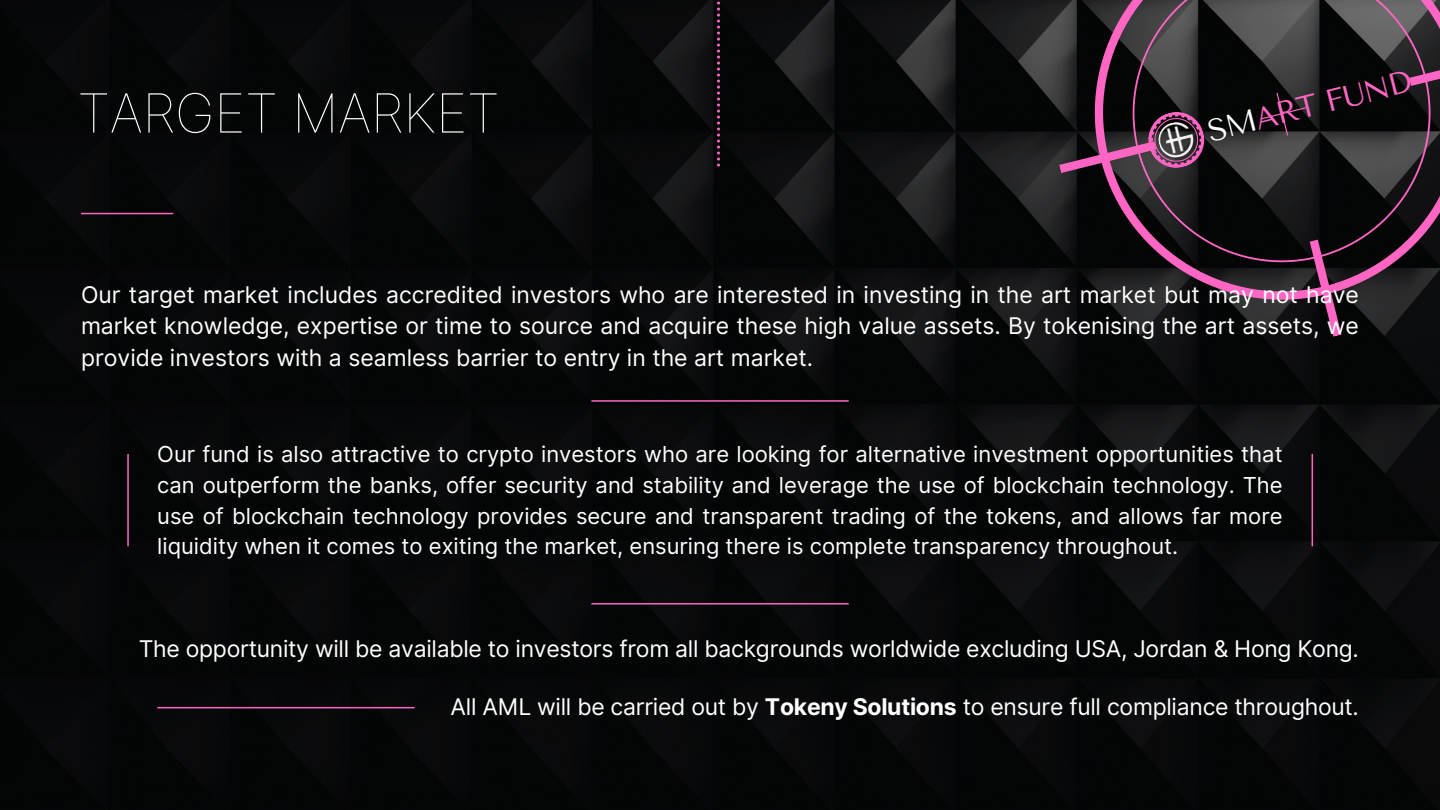
<style>
.page{position:relative;width:1440px;height:810px;background:#fff}
.page>*{position:absolute;margin:0;border:0;box-sizing:border-box;transform-origin:0 0}
.t1{font:54px "Inter Thin BETA";letter-spacing:-.01em;color:#fff}
.t2{font:30.8px "Tenor Sans";color:#ff66c4}
.t3{font:23px/31.5px "Inter";letter-spacing:-.01em;color:#fff;text-align:justify}
.t4{font:22px/30.8px "Inter";color:#fff;text-align:justify}
.s1{color:#fff}
.s2{font-weight:700}
</style>
<div class="page">
<img style="left:0;top:0;width:1440px;height:810px">
<hr style="left:81px;top:213px;width:92px;height:1px;background:#ff66c4">
<svg style="left:717px;top:2px;width:3px;height:165px"></svg>
<svg style="left:1004px;top:0;width:436px;height:391px;background:#241e23"></svg>
<hr style="left:1312px;top:454px;width:1px;height:92px;background:#ff66c4">
<hr style="left:591px;top:400px;width:258px;height:2px;background:#ff66c4">
<hr style="left:127px;top:454px;width:2px;height:92px;background:#ff66c4">
<hr style="left:591px;top:603px;width:258px;height:2px;background:#ff66c4">
<svg style="left:1142px;top:106px;width:68px;height:68px;background:#512d44"></svg>
<img style="left:1157px;top:120px;width:39px;height:39px">
<hr style="left:157px;top:707px;width:258px;height:1px;background:#ff66c4">
<p class="t1" style="left:77px;top:81px;width:424px">TARGET MARKET</p>
<p class="t2" style="left:1204px;top:114px;width:211px;rotate:-14deg"><span class="s1">SM</span>ART FUND</p>
<p class="t3" style="left:81px;top:279px;width:1279px">Our target market includes accredited investors who are interested in investing in the art market but may not have market knowledge, expertise or time to source and acquire these high value assets. By tokenising the art assets, we provide investors with a seamless barrier to entry in the art market.</p>
<p class="t4" style="left:157px;top:439px;width:1127px">Our fund is also attractive to crypto investors who are looking for alternative investment opportunities that can outperform the banks, offer security and stability and leverage the use of blockchain technology. The use of blockchain technology provides secure and transparent trading of the tokens, and allows far more liquidity when it comes to exiting the market, ensuring there is complete transparency throughout.</p>
<p class="t3" style="left:139px;top:633px;width:1222px">The opportunity will be available to investors from all backgrounds worldwide excluding USA, Jordan &amp; Hong Kong.</p>
<p class="t3" style="left:451px;top:691px;width:910px">All AML will be carried out by <span class="s2">Tokeny Solutions</span> to ensure full compliance throughout.</p>
</div>
